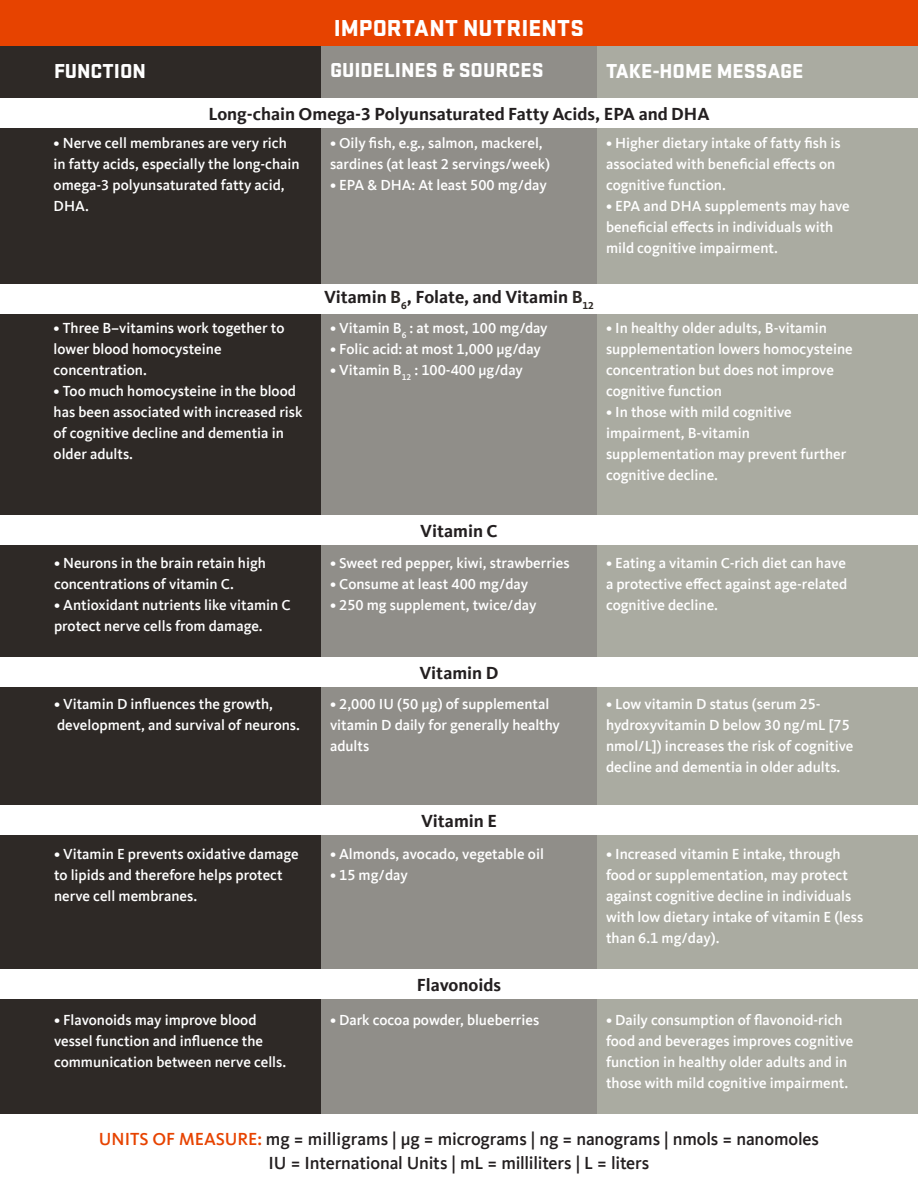
<style>
.page{position:relative;width:918px;height:1188px;background:#fff}
.page>*{position:absolute;margin:0;border:0;box-sizing:border-box;transform-origin:0 0}
.Major_text{font:900 24px "Stratum 2";letter-spacing:.015em;color:#fff}
.t1{font:900 21px "Stratum 2";color:#fff}
.t2{font:700 18px "Kievit Offc";color:#231f20}
.t3{font:500 18px "Kievit Offc";letter-spacing:-.01em;color:#231f20}
.t4{font:500 15px/21px "Kievit Offc";color:#fff}
.s1{color:#2e2926}
.s2{color:#e74300}
</style>
<div class="page">
<div style="left:0;top:31px;width:321px;height:1157px;background:#2e2926"></div>
<div style="left:597px;top:31px;width:321px;height:1157px;background:#aaaba1"></div>
<div style="left:321px;top:31px;width:276px;height:1157px;background:#908e89"></div>
<div style="left:0;top:0;width:918px;height:45px;background:#e74300"></div>
<div style="left:0;top:98px;width:918px;height:29px;background:#fff"></div>
<div style="left:0;top:284px;width:918px;height:30px;background:#fff"></div>
<div style="left:0;top:515px;width:918px;height:30px;background:#fff"></div>
<div style="left:0;top:658px;width:918px;height:29px;background:#fff"></div>
<div style="left:0;top:805px;width:918px;height:29px;background:#fff"></div>
<div style="left:0;top:970px;width:918px;height:29px;background:#fff"></div>
<div style="left:0;top:1115px;width:918px;height:73px;background:#fff"></div>
<p class="Major_text" style="left:334px;top:11px;width:252px">IMPORTANT NUTRIENTS</p>
<p class="t1" style="left:54px;top:56px;width:94px">FUNCTION</p>
<p class="t1" style="left:330px;top:54px;width:215px">GUIDELINES &amp; SOURCES</p>
<p class="t1" style="left:606px;top:56px;width:199px">TAKE-HOME MESSAGE</p>
<p class="t2" style="left:208px;top:103px;width:503px">Long-chain Omega-3 Polyunsaturated Fatty Acids, EPA and DHA</p>
<p class="t4" style="left:54px;top:133px;width:248px">• Nerve cell membranes are very rich in fatty acids, especially the long-chain omega-3 polyunsaturated fatty acid,<br>DHA.</p>
<p class="t4" style="left:330px;top:133px;width:214px">• Oily fish, e.g., salmon, mackerel,</p>
<p class="t4" style="left:330px;top:154px;width:222px">sardines (at least 2 servings/week)</p>
<p class="t4" style="left:330px;top:175px;width:218px">• EPA &amp; DHA: At least 500 mg/day</p>
<p class="t4" style="left:606px;top:133px;width:236px">• Higher dietary intake of fatty fish is associated with beneficial effects on cognitive function.</p>
<p class="t4" style="left:606px;top:196px;width:245px">• EPA and DHA supplements may have beneficial effects in individuals with mild cognitive impairment.</p>
<p class="t4" style="left:54px;top:318px;width:232px">• Three B–vitamins work together to lower blood homocysteine</p>
<p class="t4" style="left:54px;top:360px;width:95px">concentration.</p>
<p class="t4" style="left:54px;top:381px;width:250px">• Too much homocysteine in the blood has been associated with increased risk of cognitive decline and dementia in older adults.</p>
<p class="t2" style="left:324px;top:286px;width:271px">Vitamin <span class="s1">B</span><sub>6</sub>, Folate, and Vitamin <span class="s1">B</span><sub>12</sub></p>
<p class="t4" style="left:330px;top:318px;width:219px">• Vitamin B<sub>6</sub> : at most, 100 mg/day</p>
<p class="t4" style="left:330px;top:339px;width:212px">• Folic acid: at most 1,000 μg/day</p>
<p class="t4" style="left:330px;top:360px;width:194px">• Vitamin B<sub>12</sub> : 100-400 μg/day</p>
<p class="t4" style="left:606px;top:318px;width:248px">• In healthy older adults, B-vitamin supplementation lowers homocysteine concentration but does not improve cognitive function</p>
<p class="t4" style="left:606px;top:402px;width:187px">• In those with mild cognitive</p>
<p class="t4" style="left:606px;top:423px;width:145px">impairment, B-vitamin</p>
<p class="t4" style="left:606px;top:444px;width:242px">supplementation may prevent further cognitive decline.</p>
<p class="t4" style="left:54px;top:552px;width:214px">• Neurons in the brain retain high</p>
<p class="t4" style="left:54px;top:573px;width:182px">concentrations of vitamin C.</p>
<p class="t4" style="left:54px;top:594px;width:238px">• Antioxidant nutrients like vitamin C protect nerve cells from damage.</p>
<p class="t4" style="left:54px;top:694px;width:221px">• Vitamin D influences the growth,</p>
<p class="t4" style="left:57px;top:715px;width:244px">development, and survival of neurons.</p>
<p class="t2" style="left:420px;top:520px;width:79px">Vitamin C</p>
<p class="t4" style="left:330px;top:552px;width:241px">• Sweet red pepper, kiwi, strawberries</p>
<p class="t4" style="left:330px;top:573px;width:200px">• Consume at least 400 mg/day</p>
<p class="t4" style="left:330px;top:594px;width:208px">• 250 mg supplement, twice/day</p>
<p class="t2" style="left:419px;top:663px;width:81px">Vitamin D</p>
<p class="t4" style="left:330px;top:694px;width:221px">• 2,000 IU (50 μg) of supplemental</p>
<p class="t4" style="left:330px;top:715px;width:232px">vitamin D daily for generally healthy adults</p>
<p class="t4" style="left:606px;top:552px;width:243px;text-align:justify">• Eating a vitamin C-rich diet can have a protective effect against age-related cognitive decline.</p>
<p class="t4" style="left:606px;top:694px;width:216px">• Low vitamin D status (serum 25-</p>
<p class="t4" style="left:606px;top:715px;width:249px">hydroxyvitamin D below 30 ng/mL [75 nmol/L]) increases the risk of cognitive decline and dementia in older adults.</p>
<p class="t2" style="left:421px;top:810px;width:77px">Vitamin E</p>
<p class="t4" style="left:54px;top:843px;width:246px">• Vitamin E prevents oxidative damage to lipids and therefore helps protect nerve cell membranes.</p>
<p class="t4" style="left:330px;top:843px;width:215px">• Almonds, avocado, vegetable oil</p>
<p class="t4" style="left:330px;top:864px;width:79px">• 15 mg/day</p>
<p class="t2" style="left:417px;top:975px;width:86px">Flavonoids</p>
<p class="t4" style="left:606px;top:843px;width:259px">• Increased vitamin E intake, through food or supplementation, may protect against cognitive decline in individuals with low dietary intake of vitamin E (less than 6.1 mg/day).</p>
<p class="t4" style="left:54px;top:1010px;width:204px">• Flavonoids may improve blood</p>
<p class="t4" style="left:54px;top:1031px;width:211px">vessel function and influence the</p>
<p class="t4" style="left:54px;top:1052px;width:234px">communication between nerve cells.</p>
<p class="t4" style="left:330px;top:1010px;width:211px">• Dark cocoa powder, blueberries</p>
<p class="t4" style="left:606px;top:1010px;width:249px">• Daily consumption of flavonoid-rich food and beverages improves cognitive function in healthy older adults and in those with mild cognitive impairment.</p>
<p class="t3" style="left:99px;top:1128px;width:722px"><span class="s2">UNITS OF MEASURE:</span> mg = milligrams | μg = micrograms | ng = nanograms | nmols = nanomoles</p>
<p class="t3" style="left:269px;top:1152px;width:382px">IU = International Units | mL = milliliters | L = liters</p>
</div>
